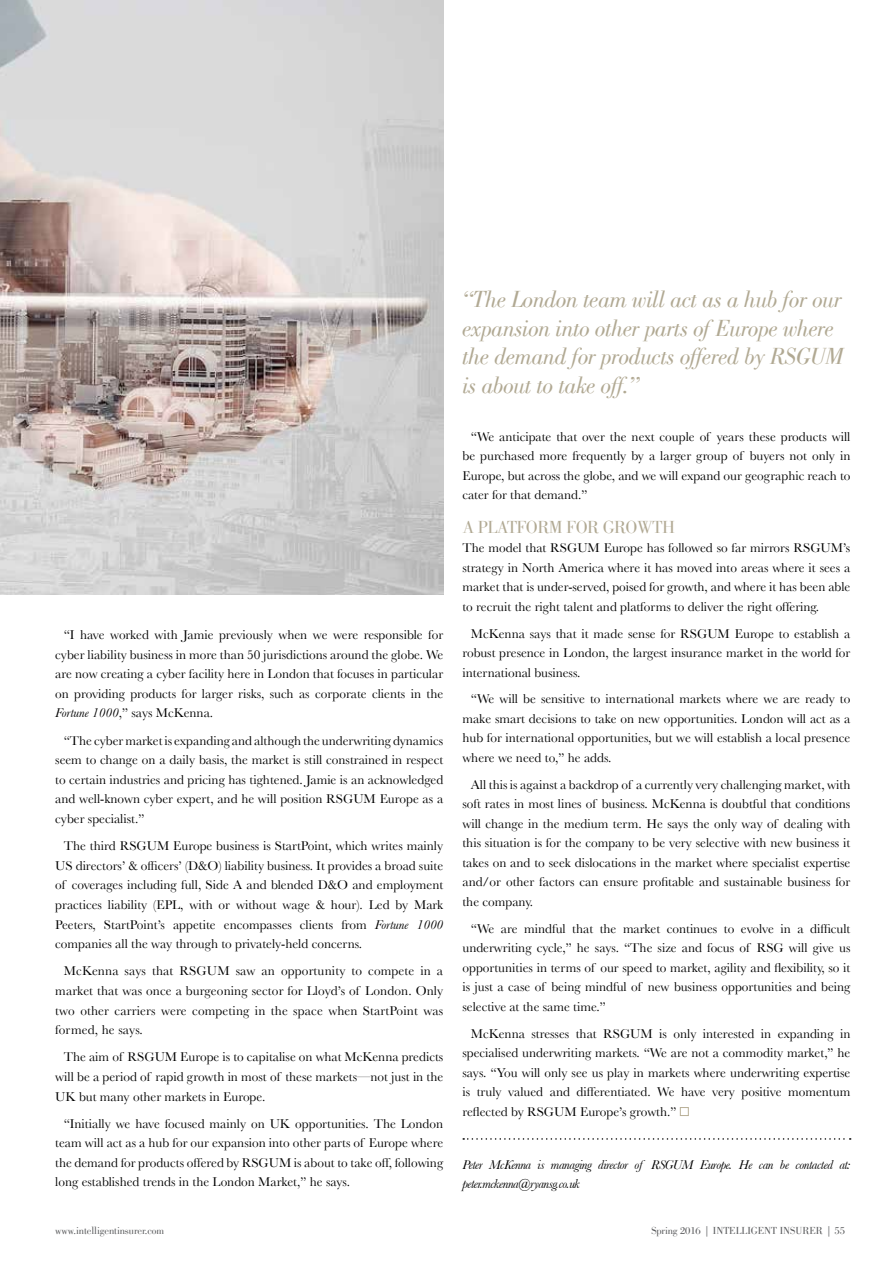
<style>
.page{position:relative;width:893px;height:1263px;background:#fff}
.page>*{position:absolute;margin:0;border:0;box-sizing:border-box;transform-origin:0 0}
.t1{font:italic 24px/28.5px "Bodoni LT";letter-spacing:-.02em;color:#b1a993}
.t2{font:18px "Bodoni LT";letter-spacing:-.03em;color:#b1a993}
.t3{font:13.35px/19.5px "Baskerville";color:#000;text-align:justify}
.t4{font:italic 13.35px/19.2px "Baskerville";letter-spacing:-.03em;color:#000}
.t5{font:10.5px "Bodoni LT";letter-spacing:-.01em;color:#58595b}
.s1{font-style:italic}
</style>
<div class="page">
<img style="left:0;top:0;width:443px;height:594px">
<svg style="left:463px;top:1138px;width:388px;height:2px"></svg>
<div style="left:680px;top:1107px;width:9px;height:9px;border:1px solid #b9b098"></div>
<p class="t3" style="left:55px;top:625px;width:389px;text-indent:9px">“I have worked with Jamie previously when we were responsible for cyber liability business in more than 50 jurisdictions around the globe. We are now creating a cyber facility here in London that focuses in particular on providing products for larger risks, such as corporate clients in the <span class="s1">Fortune 1000</span>,” says McKenna.</p>
<p class="t3" style="left:55px;top:730px;width:389px;text-indent:9px">“The cyber market is expanding and although the underwriting dynamics seem to change on a daily basis, the market is still constrained in respect to certain industries and pricing has tightened. Jamie is an acknowledged and well-known cyber expert, and he will position RSGUM Europe as a cyber specialist.”</p>
<p class="t3" style="left:55px;top:836px;width:389px;text-indent:9px">The third RSGUM Europe business is StartPoint, which writes mainly US directors’ &amp; officers’ (D&amp;O) liability business. It provides a broad suite of coverages including full, Side A and blended D&amp;O and employment practices liability (EPL, with or without wage &amp; hour). Led by Mark Peeters, StartPoint’s appetite encompasses clients from <span class="s1">Fortune 1000 </span>companies all the way through to privately-held concerns.</p>
<p class="t3" style="left:55px;top:961px;width:390px;text-indent:9px">McKenna says that RSGUM saw an opportunity to compete in a market that was once a burgeoning sector for Lloyd’s of London. Only two other carriers were competing in the space when StartPoint was formed, he says.</p>
<p class="t3" style="left:55px;top:1047px;width:390px;text-indent:9px">The aim of RSGUM Europe is to capitalise on what McKenna predicts will be a period of rapid growth in most of these markets—not just in the UK but many other markets in Europe.</p>
<p class="t3" style="left:55px;top:1113px;width:389px;text-indent:9px">“Initially we have focused mainly on UK opportunities. The London team will act as a hub for our expansion into other parts of Europe where the demand for products offered by RSGUM is about to take off, following long established trends in the London Market,” he says.</p>
<h1 class="t1" style="left:462px;top:285px;width:383px">“The London team will act as a hub for our expansion into other parts of Europe where the demand for products offered by RSGUM is about to take off.”</h1>
<p class="t3" style="left:462px;top:427px;width:390px;text-indent:9px">“We anticipate that over the next couple of years these products will be purchased more frequently by a larger group of buyers not only in Europe, but across the globe, and we will expand our geographic reach to cater for that demand.”</p>
<h2 class="t2" style="left:462px;top:517px;width:214px">A PLATFORM FOR GROWTH</h2>
<p class="t3" style="left:462px;top:538px;width:389px">The model that RSGUM Europe has followed so far mirrors RSGUM’s strategy in North America where it has moved into areas where it sees a market that is under-served, poised for growth, and where it has been able to recruit the right talent and platforms to deliver the right offering.</p>
<p class="t3" style="left:462px;top:623px;width:389px;text-indent:9px">McKenna says that it made sense for RSGUM Europe to establish a robust presence in London, the largest insurance market in the world for international business.</p>
<p class="t3" style="left:462px;top:689px;width:389px;text-indent:9px">“We will be sensitive to international markets where we are ready to make smart decisions to take on new opportunities. London will act as a hub for international opportunities, but we will establish a local presence where we need to,” he adds.</p>
<p class="t3" style="left:462px;top:775px;width:389px;text-indent:9px">All this is against a backdrop of a currently very challenging market, with soft rates in most lines of business. McKenna is doubtful that conditions will change in the medium term. He says the only way of dealing with this situation is for the company to be very selective with new business it takes on and to seek dislocations in the market where specialist expertise and/or other factors can ensure profitable and sustainable business for the company.</p>
<p class="t3" style="left:462px;top:919px;width:389px;text-indent:9px">“We are mindful that the market continues to evolve in a difficult underwriting cycle,” he says. “The size and focus of RSG will give us opportunities in terms of our speed to market, agility and flexibility, so it is just a case of being mindful of new business opportunities and being selective at the same time.”</p>
<p class="t3" style="left:462px;top:1024px;width:389px;text-indent:9px">McKenna stresses that RSGUM is only interested in expanding in specialised underwriting markets. “We are not a commodity market,” he says. “You will only see us play in markets where underwriting expertise is truly valued and differentiated. We have very positive momentum reflected by RSGUM Europe’s growth.”</p>
<p class="t4" style="left:462px;top:1155px;width:389px">Peter McKenna is managing director of RSGUM Europe. He can be contacted at: peter.mckenna@ryansg.co.uk</p>
<p class="t5" style="left:55px;top:1225px;width:110px">www.intelligentinsurer.com</p>
<p class="t5" style="left:651px;top:1224px;width:195px">Spring 2016 | INTELLIGENT INSURER | 55</p>
</div>
